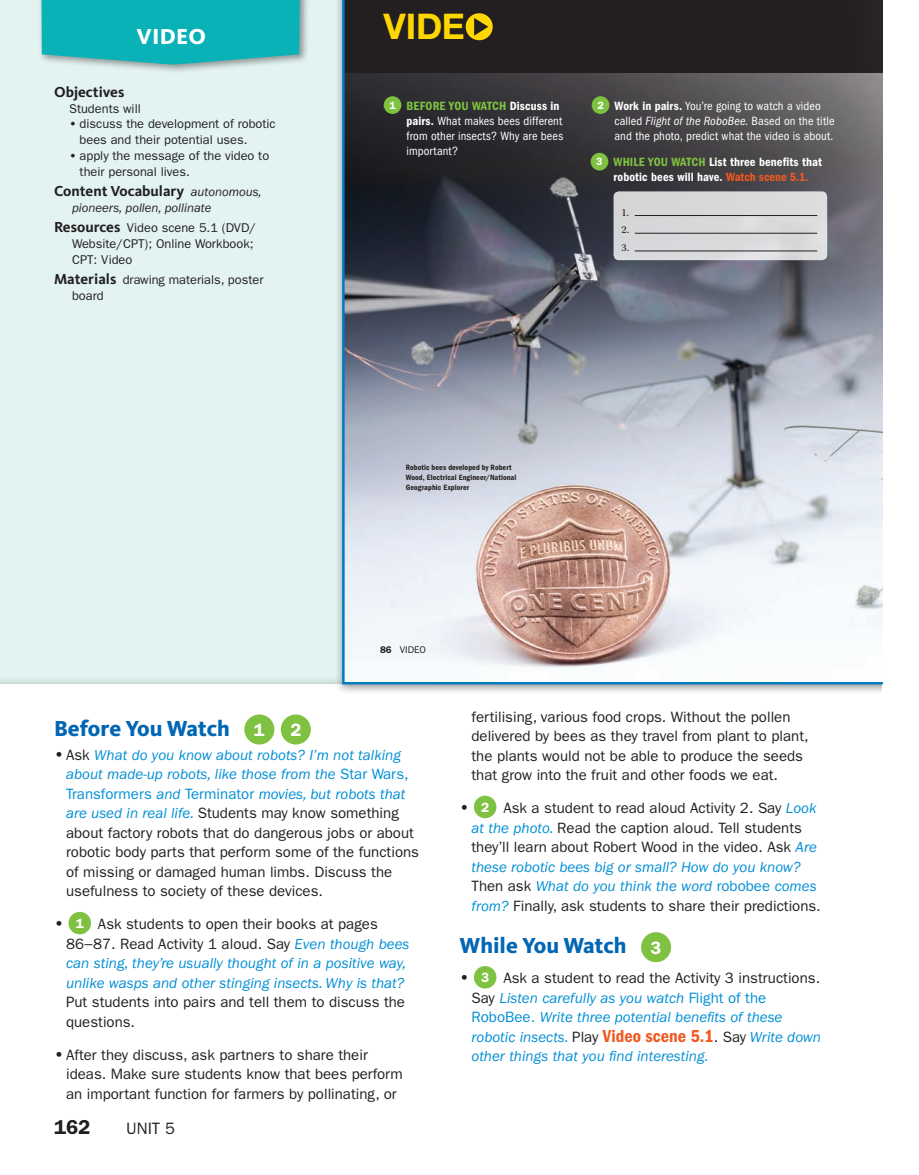
<style>
.page{position:relative;width:919px;height:1175px;background:#fff}
.page>*{position:absolute;margin:0;border:0;box-sizing:border-box;transform-origin:0 0}
.t1{font:700 35.4px "Helvetica Neue LT Std";color:#fed702}
.t2{font:800 22.5px "Kievit OT";color:#0166b3}
.t3{font:800 22.5px "Kievit OT";color:#fff}
.t4{font:600 20.25px "ITC Franklin Gothic Std";color:#231f20}
.t5{font:600 18px "ITC Franklin Gothic Std";color:#fff}
.t6{font:16.5px "ITC Franklin Gothic Std";color:#231f20}
.t7{font:15px/19.5px "ITC Franklin Gothic Std";color:#231f20}
.t8{font:italic 15px/19.5px "ITC Franklin Gothic Std";color:#008fd5}
.t9{font:700 15px "Kievit OT";color:#231f20}
.t10{font:12.75px/15.8px "ITC Franklin Gothic Std";color:#231f20}
.t11{font:italic 12.75px/20.2px "ITC Franklin Gothic Std";color:#231f20}
.t12{font:condensed 12.45px/15px "ITC Franklin Gothic Std";letter-spacing:.01em;color:#fff}
.t13{font:12.45px/15px "ITC Franklin Gothic Std Dm Cd";letter-spacing:.005em;color:#fff}
.t14{font:10.65px/17.7px "Utopia Std";color:#231f20;text-align:justify}
.t15{font:600 10.65px "ITC Franklin Gothic Std";color:#fff}
.t16{font:9.75px "ITC Franklin Gothic Std";color:#231f20}
.t17{font:7.95px/9.8px "ITC Franklin Gothic Std Dm Cd";letter-spacing:.01em;color:#231f20}
.s1{font-weight:600}
.s2{font-family:"ITC Franklin Gothic Std";font-weight:400;font-style:italic;font-size:12.75px}
.s3{font-family:"Kievit OT";font-weight:700;font-style:normal;font-size:15px}
.s4{font-style:normal}
.s5{font-family:"Kievit OT";font-weight:700;font-size:15px}
.s6{font-family:"ITC Franklin Gothic Std Dm Cd";font-stretch:normal;color:#7fc241}
.s7{font-family:"ITC Franklin Gothic Std Dm Cd";font-stretch:normal}
.s8{font-style:italic}
.s9{color:#7fc241}
.s10{color:#f15921}
.s11{font-family:"ITC Franklin Gothic Std";font-weight:600;font-size:18px;color:#fff}
.s12{font-weight:600;font-size:16.5px}
.s13{font-style:italic;color:#008fd5}
.s14{color:#008fd5}
.s15{font-weight:600;font-size:13.5px;color:#fff}
.s16{font-weight:600;font-style:normal;font-size:16.5px;color:#231f20}
.s17{font-weight:600;font-style:normal;font-size:13.5px;color:#fff}
.s18{font-style:normal;color:#231f20}
.s19{font-family:"ITC Franklin Gothic Std Dm Cd";font-style:normal;font-size:18px;color:#f15921}
</style>
<div class="page">
<div style="left:0;top:0;width:369px;height:684px;background:#e2f3f2"></div>
<div style="left:334px;top:0;width:584px;height:695px;background:#231f20;opacity:.45"></div>
<div style="left:882px;top:0;width:36px;height:1175px;background:#fff"></div>
<svg style="left:341px;top:0;width:542px;height:685px"></svg>
<div style="left:38px;top:0;width:271px;height:74px;background:#231f20;opacity:.45"></div>
<svg style="left:41px;top:0;width:259px;height:65px"></svg>
<div style="left:244px;top:714px;width:30px;height:30px;background:#7fc241;border-radius:50%"></div>
<div style="left:281px;top:714px;width:30px;height:30px;background:#7fc241;border-radius:50%"></div>
<div style="left:68px;top:912px;width:23px;height:22px;background:#7fc241;border-radius:50%"></div>
<div style="left:473px;top:795px;width:23px;height:23px;background:#7fc241;border-radius:50%"></div>
<div style="left:640px;top:932px;width:30px;height:30px;background:#7fc241;border-radius:50%"></div>
<div style="left:473px;top:966px;width:23px;height:22px;background:#7fc241;border-radius:50%"></div>
<p class="t3" style="left:136px;top:23px;width:66px">Vi deo</p>
<p class="t9" style="left:54px;top:84px;width:72px">Objectives</p>
<p class="t10" style="left:69px;top:101px;width:73px">Students will</p>
<p class="t10" style="left:80px;top:116px;width:197px;text-indent:-11px"><span class="s1">•</span> discuss the development of robotic bees and their potential uses.</p>
<p class="t10" style="left:80px;top:148px;width:191px;text-indent:-11px"><span class="s1">•</span> apply the message of the video to their personal lives.</p>
<p class="t9" style="left:54px;top:182px;width:209px">Content Vocabulary <span class="s2">autonomous,</span></p>
<p class="t11" style="left:54px;top:198px;width:203px;text-indent:18px">pioneers, pollen, pollinate<br><span class="s3">Resources</span> <span class="s4">Video scene 5.1 (DVD/</span></p>
<p class="t10" style="left:72px;top:236px;width:183px">Website/CPT); Online Workbook;<br>CPT: Video</p>
<p class="t10" style="left:72px;top:272px;width:193px;text-indent:-18px"><span class="s5">Materials</span> drawing materials, poster board</p>
<p class="t1" style="left:383px;top:4px;width:82px">VIDE</p>
<p class="t12" style="left:406px;top:98px;width:158px"><span class="s6">BEFORE YOU WATCH</span> <span class="s7">Discuss in pairs.</span> What makes bees different from other insects? Why are bees important?</p>
<p class="t15" style="left:389px;top:99px;width:8px">1</p>
<p class="t12" style="left:614px;top:98px;width:221px"><span class="s7">Work in pairs.</span> You’re going to watch a video called <span class="s8">Flight of the RoboBee</span>. Based on the title and the photo, predict what the video is about.</p>
<p class="t15" style="left:597px;top:99px;width:8px">2</p>
<p class="t13" style="left:613px;top:155px;width:210px"><span class="s9">WHILE YOU WATCH</span> List three benefits that robotic bees will have. <span class="s10">Watch scene 5.1.</span></p>
<p class="t14" style="left:621px;top:204px;width:10px">1.<br>2.<br>3.</p>
<p class="t15" style="left:596px;top:155px;width:8px">3</p>
<p class="t17" style="left:405px;top:463px;width:112px">Robotic bees developed by Robert<br>Wood, Electrical Engineer/National<br>Geographic Explorer</p>
<p class="t16" style="left:380px;top:644px;width:47px"><span class="s1">86</span> VIDEO</p>
<p class="t2" style="left:54px;top:715px;width:212px">Before You Watch <span class="s11">1</span></p>
<p class="t5" style="left:290px;top:719px;width:12px">2</p>
<p class="t7" style="left:66px;top:745px;width:354px;text-indent:-12px"><span class="s12">•</span> Ask <span class="s13">What do you know about robots? I’m not talking about made-up robots, like those from the</span> <span class="s14">Star Wars, Transformers</span> <span class="s13">and</span> <span class="s14">Terminator</span> <span class="s13">movies, but robots that are used in real life.</span> Students may know something about factory robots that do dangerous jobs or about robotic body parts that perform some of the functions of missing or damaged human limbs. Discuss the usefulness to society of these devices.</p>
<p class="t7" style="left:66px;top:914px;width:345px;text-indent:-12px"><span class="s12">•</span> <span class="s15">1</span> Ask students to open their books at pages 86−87. Read Activity 1 aloud. Say <span class="s13">Even though bees can sting, they’re usually thought of in a positive way, unlike wasps and other stinging insects. Why is that?<br></span>Put students into pairs and tell them to discuss the questions.</p>
<p class="t7" style="left:66px;top:1045px;width:338px;text-indent:-12px"><span class="s12">•</span> After they discuss, ask partners to share their ideas. Make sure students know that bees perform an important function for farmers by pollinating, or</p>
<p class="t4" style="left:54px;top:1115px;width:38px">162</p>
<p class="t6" style="left:126px;top:1119px;width:50px">Unit 5</p>
<p class="t7" style="left:471px;top:707px;width:338px">fertilising, various food crops. Without the pollen delivered by bees as they travel from plant to plant, the plants would not be able to produce the seeds that grow into the fruit and other foods we eat.</p>
<p class="t7" style="left:471px;top:798px;width:350px;text-indent:-12px"><span class="s12">•</span> <span class="s15">2</span> Ask a student to read aloud Activity 2. Say <span class="s13">Look at the photo.</span> Read the caption aloud. Tell students they’ll learn about Robert Wood in the video. Ask <span class="s13">Are these robotic bees big or small? How do you know?<br></span>Then ask <span class="s13">What do you think the word</span> <span class="s14">robobee</span> <span class="s13">comes from?</span> Finally, ask students to share their predictions.</p>
<p class="t2" style="left:459px;top:932px;width:203px">While You Watch <span class="s11">3</span></p>
<p class="t8" style="left:471px;top:969px;width:351px;text-indent:-12px"><span class="s16">•</span> <span class="s17">3</span> <span class="s18">Ask a student to read the Activity 3 instructions.<br>Say</span> Listen carefully as you watch <span class="s4">Flight of the RoboBee.</span> Write three potential benefits of these robotic insects. <span class="s18">Play</span> <span class="s19">Video scene 5.1</span><span class="s18">. Say</span> Write down other things that you find interesting.</p>
</div>
